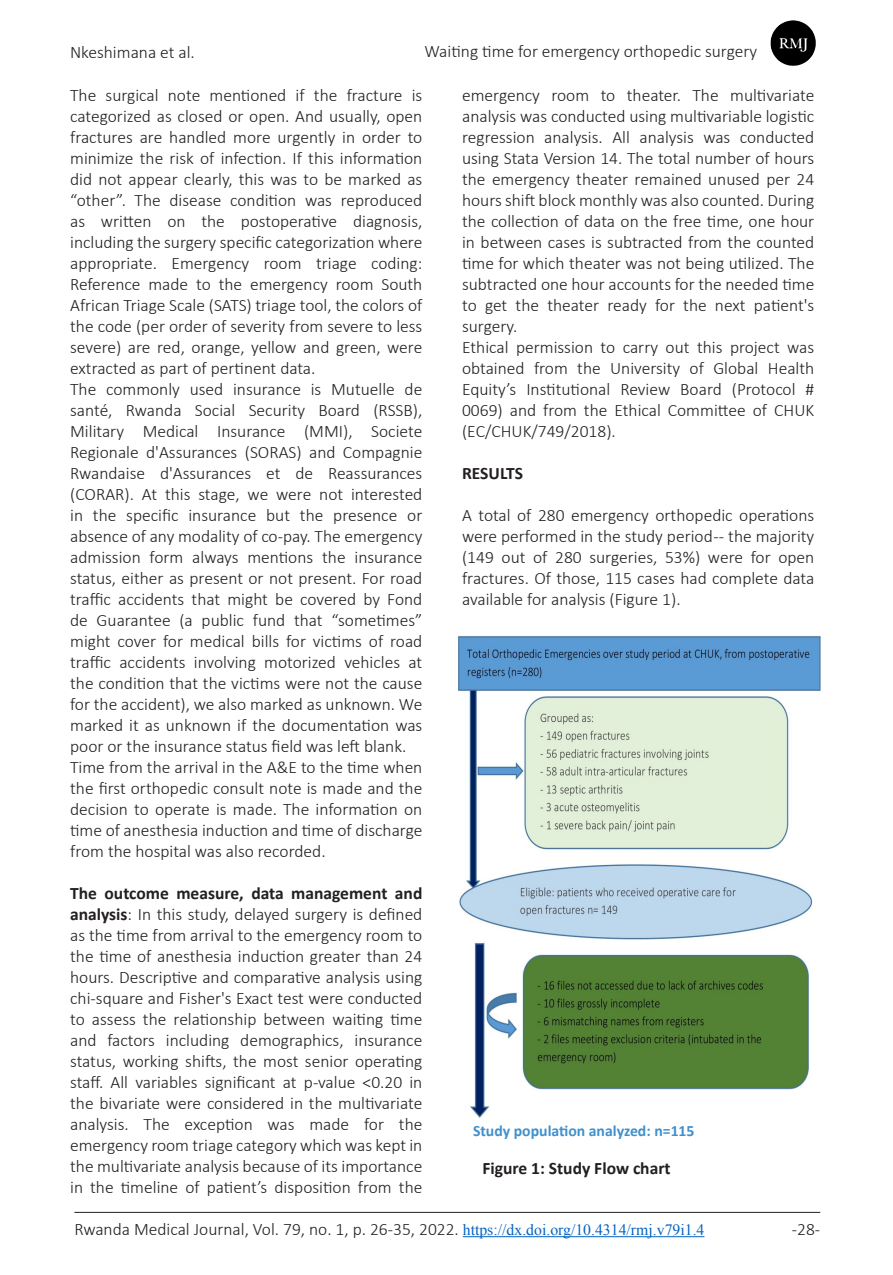
<style>
.page{position:relative;width:893px;height:1275px;background:#fff}
.page>*{position:absolute;margin:0;border:0;box-sizing:border-box;transform-origin:0 0}
.t1{font:300 17.5px/21px "Calibri";color:#231f20;text-align:justify}
.t2{font:700 17.5px "Calibri";color:#231f20}
.t3{font:700 15.75px "Calibri";color:#3f90cd}
.s1{font-weight:700}
.s2{font-family:"Times New Roman";font-weight:400;font-size:15.75px;color:#0563c1}
</style>
<div class="page">
<hr style="left:463px;top:1236px;width:241px;height:1px;background:#0563c1">
<hr style="left:74px;top:1212px;width:746px;height:1px;background:#231f20">
<img style="left:770px;top:20px;width:46px;height:46px">
<img style="left:458px;top:636px;width:363px;height:482px">
<p class="t1" style="left:70px;top:42px;width:126px">Nkeshimana et al.</p>
<p class="t1" style="left:424px;top:40px;width:334px">Waiting time for emergency orthopedic surgery</p>
<p class="t1" style="left:70px;top:84px;width:354px">The surgical note mentioned if the fracture is categorized as closed or open. And usually, open fractures are handled more urgently in order to minimize the risk of infection. If this information did not appear clearly, this was to be marked as “other”. The disease condition was reproduced as written on the postoperative diagnosis, including the surgery specific categorization where appropriate. Emergency room triage coding:<br>Reference made to the emergency room South African Triage Scale (SATS) triage tool, the colors of the code (per order of severity from severe to less severe) are red, orange, yellow and green, were extracted as part of pertinent data.</p>
<p class="t1" style="left:70px;top:378px;width:354px">The commonly used insurance is Mutuelle de santé, Rwanda Social Security Board (RSSB), Military Medical Insurance (MMI), Societe Regionale d'Assurances (SORAS) and Compagnie Rwandaise d'Assurances et de Reassurances (CORAR). At this stage, we were not interested in the specific insurance but the presence or absence of any modality of co-pay. The emergency admission form always mentions the insurance status, either as present or not present. For road traffic accidents that might be covered by Fond de Guarantee (a public fund that “sometimes” might cover for medical bills for victims of road traffic accidents involving motorized vehicles at the condition that the victims were not the cause for the accident), we also marked as unknown. We marked it as unknown if the documentation was poor or the insurance status field was left blank.</p>
<p class="t1" style="left:70px;top:756px;width:354px">Time from the arrival in the A&amp;E to the time when the first orthopedic consult note is made and the decision to operate is made. The information on time of anesthesia induction and time of discharge from the hospital was also recorded.</p>
<p class="t1" style="left:70px;top:882px;width:354px"><span class="s1">The outcome measure, data management and analysis</span>: In this study, delayed surgery is defined as the time from arrival to the emergency room to the time of anesthesia induction greater than 24 hours. Descriptive and comparative analysis using chi-square and Fisher's Exact test were conducted to assess the relationship between waiting time and factors including demographics, insurance status, working shifts, the most senior operating staff. All variables significant at p-value &lt;0.20 in the bivariate were considered in the multivariate analysis. The exception was made for the emergency room triage category which was kept in the multivariate analysis because of its importance in the timeline of patient’s disposition from the</p>
<p class="t1" style="left:462px;top:84px;width:354px">emergency room to theater. The multivariate analysis was conducted using multivariable logistic regression analysis. All analysis was conducted using Stata Version 14. The total number of hours the emergency theater remained unused per 24 hours shift block monthly was also counted. During the collection of data on the free time, one hour in between cases is subtracted from the counted time for which theater was not being utilized. The subtracted one hour accounts for the needed time to get the theater ready for the next patient's surgery.</p>
<p class="t1" style="left:462px;top:336px;width:354px">Ethical permission to carry out this project was obtained from the University of Global Health Equity’s Institutional Review Board (Protocol # 0069) and from the Ethical Committee of CHUK (EC/CHUK/749/2018).</p>
<p class="t2" style="left:462px;top:462px;width:62px">RESULTS</p>
<p class="t1" style="left:462px;top:504px;width:354px">A total of 280 emergency orthopedic operations were performed in the study period -- the majority (149 out of 280 surgeries, 53%) were for open fractures. Of those, 115 cases had complete data available for analysis (Figure 1).</p>
<p class="t3" style="left:473px;top:1120px;width:223px">Study population analyzed: n=115</p>
<p class="t2" style="left:482px;top:1157px;width:190px">Figure 1: Study Flow chart</p>
<p class="t1" style="left:74px;top:1218px;width:632px">Rwanda Medical Journal, Vol. 79, no. 1, p. 26-35, 2022. <span class="s2">https://dx.doi.org/10.4314/rmj.v79i1.4</span></p>
<p class="t1" style="left:792px;top:1218px;width:30px">-28-</p>
</div>
